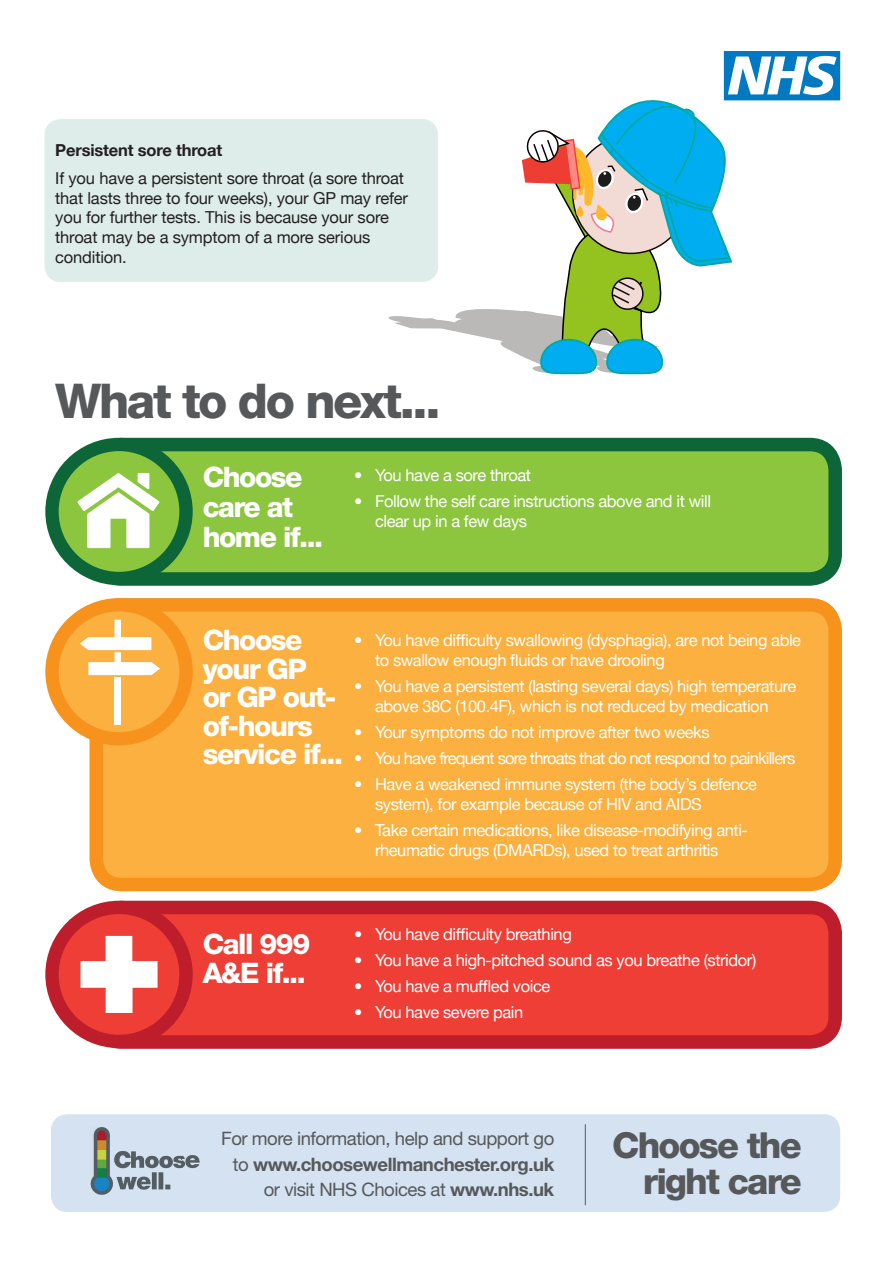
<style>
.page{position:relative;width:893px;height:1263px;background:#fff}
.page>*{position:absolute;margin:0;border:0;box-sizing:border-box;transform-origin:0 0}
.t1{font:800 48px "Helvetica Neue LT Std";letter-spacing:-.05em;color:#57585a}
.t2{font:800 35.85px/36px "Helvetica Neue LT Std";letter-spacing:-.05em;color:#57585a;text-align:right}
.t3{font:800 28.35px/28.5px "Helvetica Neue LT Std";letter-spacing:-.05em;color:#fff}
.t4{font:18.6px/25.3px "Helvetica Neue LT Std";letter-spacing:-.025em;color:#57585a;text-align:right}
.t5{font:16.5px/19.8px "Helvetica Neue";letter-spacing:-.025em;color:#fff}
.t6{font:16.5px/19.8px "Helvetica Neue";letter-spacing:-.01em;color:#231f20}
.t7{font:16.5px "Helvetica Neue";letter-spacing:-.05em;color:#fff}
.t8{font:700 16.5px "Helvetica Neue";letter-spacing:-.01em;color:#231f20}
.s1{font-weight:700}
</style>
<div class="page">
<div style="left:51px;top:1114px;width:789px;height:98px;background:#d4e2f2;border-radius:16px"></div>
<img style="left:90px;top:1127px;width:110px;height:68px">
<hr style="left:585px;top:1124px;width:1px;height:81px;background:#57585a">
<div style="left:44px;top:119px;width:394px;height:163px;background:#deede9;border-radius:16px"></div>
<div style="left:96px;top:444px;width:739px;height:135px;background:#8bc63e;border-radius:26px"></div>
<div style="left:90px;top:438px;width:752px;height:148px;border:14px solid #0c6638;border-radius:26px"></div>
<div style="left:96px;top:605px;width:739px;height:279px;background:#fbb03f;border-radius:26px"></div>
<div style="left:90px;top:598px;width:752px;height:293px;border:14px solid #f7931d;border-radius:26px"></div>
<div style="left:96px;top:907px;width:739px;height:135px;background:#ee3e35;border-radius:26px"></div>
<div style="left:90px;top:901px;width:752px;height:148px;border:14px solid #be1d2c;border-radius:26px"></div>
<svg style="left:45px;top:438px;width:148px;height:147px"></svg>
<svg style="left:45px;top:598px;width:148px;height:147px"></svg>
<div style="left:114px;top:677px;width:7px;height:47px;background:#fff"></div>
<svg style="left:45px;top:901px;width:148px;height:147px"></svg>
<svg style="left:388px;top:51px;width:452px;height:324px"></svg>
<p class="t8" style="left:55px;top:135px;width:169px">Persistent sore throat</p>
<p class="t6" style="left:55px;top:167px;width:354px">If you have a persistent sore throat (a sore throat that lasts three to four weeks), your GP may refer you for further tests. This is because your sore throat may be a symptom of a more serious condition.</p>
<p class="t1" style="left:55px;top:372px;width:387px">What to do next...</p>
<p class="t3" style="left:203px;top:462px;width:122px;line-height:29.8px">Choose care at home if...</p>
<p class="t5" style="left:354px;top:464px;width:179px">• You have a sore throat</p>
<p class="t5" style="left:375px;top:490px;width:337px;text-indent:-21px">• Follow the self care instructions above and it will clear up in a few days</p>
<p class="t3" style="left:203px;top:626px;width:142px">Choose your GP<br>or GP out&shy;of-hours service if...</p>
<p class="t5" style="left:375px;top:629px;width:428px;text-indent:-21px">• You have difficulty swallowing (dysphagia), are not being able to swallow enough fluids or have drooling</p>
<p class="t5" style="left:354px;top:675px;width:444px;text-align:center">• You have a persistent (lasting several days) high temperature above 38C (100.4F), which is not reduced by medication</p>
<p class="t5" style="left:354px;top:721px;width:357px">• Your symptoms do not improve after two weeks</p>
<p class="t7" style="left:354px;top:744px;width:443px">• You have frequent sore throats that do not respond to painkillers</p>
<p class="t5" style="left:375px;top:773px;width:384px;text-indent:-21px">• Have a weakened immune system (the body’s defence system), for example because of HIV and AIDS</p>
<p class="t5" style="left:354px;top:819px;width:396px;text-align:center">• Take certain medications, like disease-modifying anti&shy;rheumatic drugs (DMARDs), used to treat arthritis</p>
<p class="t3" style="left:203px;top:929px;width:109px">Call 999</p>
<p class="t3" style="left:203px;top:959px;width:105px">A&amp;E if...</p>
<p class="t5" style="left:354px;top:923px;width:219px">• You have difficulty breathing</p>
<p class="t5" style="left:354px;top:949px;width:404px">• You have a high-pitched sound as you breathe (stridor)</p>
<p class="t5" style="left:354px;top:975px;width:198px">• You have a muffled voice</p>
<p class="t5" style="left:354px;top:1001px;width:171px">• You have severe pain</p>
<p class="t4" style="left:221px;top:1126px;width:335px">For more information, help and support go to <span class="s1">www.choosewellmanchester.org.uk </span>or visit NHS Choices at <span class="s1">www.nhs.uk</span></p>
<h2 class="t2" style="left:612px;top:1127px;width:191px">Choose the right care</h2>
</div>
